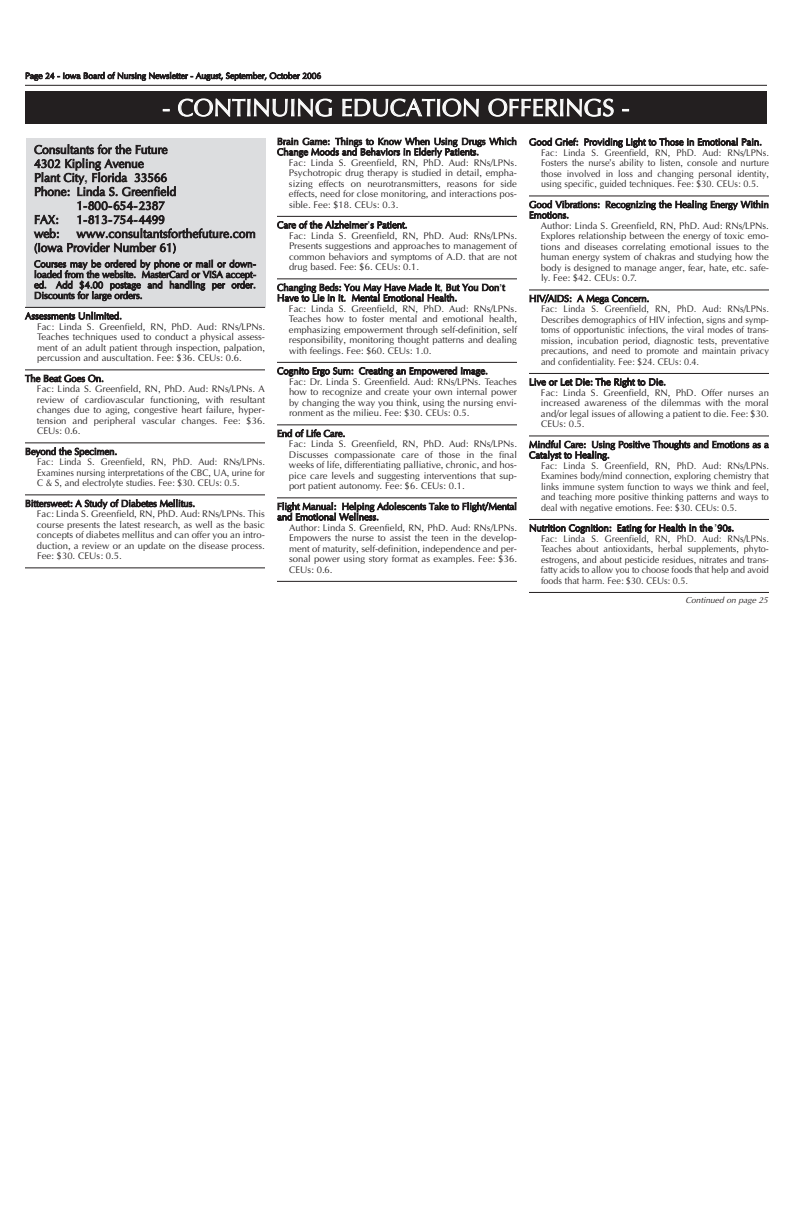
<style>
.page{position:relative;width:792px;height:1224px;background:#fff}
.page>*{position:absolute;margin:0;border:0;box-sizing:border-box;transform-origin:0 0}
.t1{font:24px "Interface S Si";color:#fff}
.t2{font:12px/14px "Interface S Si";color:#231f20}
.t3{font:9.5px/10.5px "Interface S Si";color:#231f20}
.t4{font:9.5px/10.5px "Interface S Si";color:#231f20;text-align:justify;scale:.95 1}
.t5{font:8.5px "Interface S Si";color:#231f20}
.t6{font:italic 8.5px "Interface S Si";color:#231f20}
.s1{font-family:"Helvetica";font-weight:700}
.s2{font-family:"Helvetica"}
</style>
<div class="page">
<hr style="left:25px;top:85px;width:742px;height:1px;background:#231f20">
<div style="left:25px;top:92px;width:742px;height:32px;background:#231f20"></div>
<div style="left:26px;top:138px;width:240px;height:169px;background:#dcdddf"></div>
<hr style="left:25px;top:307px;width:240px;height:1px;background:#231f20">
<hr style="left:25px;top:369px;width:240px;height:1px;background:#231f20">
<hr style="left:25px;top:442px;width:240px;height:1px;background:#231f20">
<hr style="left:25px;top:494px;width:240px;height:1px;background:#231f20">
<hr style="left:25px;top:567px;width:240px;height:1px;background:#231f20">
<hr style="left:277px;top:216px;width:240px;height:1px;background:#231f20">
<hr style="left:277px;top:278px;width:240px;height:1px;background:#231f20">
<hr style="left:277px;top:362px;width:240px;height:1px;background:#231f20">
<hr style="left:277px;top:424px;width:240px;height:1px;background:#231f20">
<hr style="left:277px;top:497px;width:240px;height:1px;background:#231f20">
<hr style="left:277px;top:581px;width:240px;height:1px;background:#231f20">
<hr style="left:529px;top:195px;width:240px;height:1px;background:#231f20">
<hr style="left:529px;top:289px;width:240px;height:1px;background:#231f20">
<hr style="left:529px;top:373px;width:240px;height:1px;background:#231f20">
<hr style="left:529px;top:435px;width:240px;height:1px;background:#231f20">
<hr style="left:529px;top:519px;width:240px;height:1px;background:#231f20">
<hr style="left:529px;top:592px;width:240px;height:1px;background:#231f20">
<p class="t5" style="left:25px;top:72px;width:298px">Page 24 - Iowa Board of Nursing Newsletter - August, September, October 2006</p>
<h1 class="t1" style="left:162px;top:98px;width:469px">- CONTINUING EDUCATION OFFERINGS -</h1>
<p class="t2" style="left:34px;top:143px;width:135px">Consultants for the Future</p>
<p class="t2" style="left:34px;top:157px;width:111px">4302 Kipling Avenue</p>
<p class="t2" style="left:34px;top:171px;width:135px">Plant City<span class="s1">,</span> Florida 33566</p>
<p class="t2" style="left:34px;top:185px;width:144px">Phone: Linda S. Greenfield</p>
<p class="t2" style="left:77px;top:199px;width:90px">1-800-654-2387</p>
<p class="t2" style="left:34px;top:213px;width:26px">FAX:</p>
<p class="t2" style="left:77px;top:213px;width:90px">1-813-754-4499</p>
<p class="t2" style="left:34px;top:227px;width:26px">web:</p>
<p class="t3" style="left:277px;top:137px;width:241px">Brain Game: Things to Know When Using Drugs Which<br>Change Moods and Behaviors in Elderly Patients.</p>
<p class="t3" style="left:289px;top:158px;width:230px;text-align:justify">Fac: Linda S. Greenfield<span class="s2">,</span> RN<span class="s2">,</span> PhD. Aud: RNs/LPNs.<br>Psychotropic drug therapy is studied in detail<span class="s2">,</span> empha&shy;sizing effects on neurotransmitters<span class="s2">,</span> reasons for side effects<span class="s2">,</span> need for close monitoring<span class="s2">,</span> and interactions pos&shy;sible. Fee: $18. CEUs: 0.3.</p>
<p class="t3" style="left:289px;top:220px;width:230px;text-indent:-12px">Care of the Alzheimer<span class="s1">’</span>s Patient.<br>Fac: Linda S. Greenfield<span class="s2">,</span> RN<span class="s2">,</span> PhD. Aud: RNs/LPNs.<br>Presents suggestions and approaches to management of common behaviors and symptoms of A.D. that are not drug based. Fee: $6. CEUs: 0.1.</p>
<p class="t3" style="left:277px;top:283px;width:229px">Changing Beds: You May Have Made It<span class="s1">,</span> But You Don<span class="s1">’</span>t<br>Have to Lie in It. Mental Emotional Health.</p>
<p class="t3" style="left:289px;top:304px;width:230px;text-align:justify">Fac: Linda S. Greenfield<span class="s2">,</span> RN<span class="s2">,</span> PhD. Aud: RNs/LPNs.<br>Teaches how to foster mental and emotional health<span class="s2">, </span>emphasizing empowerment through self-definition<span class="s2">,</span> self responsibility<span class="s2">,</span> monitoring thought patterns and dealing with feelings. Fee: $60. CEUs: 1.0.</p>
<p class="t3" style="left:289px;top:366px;width:230px;text-indent:-12px">Cognito Ergo Sum: Creating an Empowered Image.<br>Fac: Dr. Linda S. Greenfield. Aud: RNs/LPNs. Teaches how to recognize and create your own internal power by changing the way you think<span class="s2">,</span> using the nursing envi&shy;ronment as the milieu. Fee: $30. CEUs: 0.5.</p>
<p class="t3" style="left:289px;top:429px;width:230px;text-indent:-12px">End of Life Care.<br>Fac: Linda S. Greenfield<span class="s2">,</span> RN<span class="s2">,</span> PhD. Aud: RNs/LPNs.<br>Discusses compassionate care of those in the final weeks of life<span class="s2">,</span> differentiating palliative<span class="s2">,</span> chronic<span class="s2">,</span> and hos&shy;pice care levels and suggesting interventions that sup&shy;port patient autonomy. Fee: $6. CEUs: 0.1.</p>
<p class="t3" style="left:277px;top:502px;width:241px">Flight Manual: Helping Adolescents Take to Flight/Mental and Emotional Wellness.</p>
<p class="t3" style="left:289px;top:523px;width:230px;text-align:justify">Author: Linda S. Greenfield<span class="s2">,</span> RN<span class="s2">,</span> PhD. Aud: RNs/LPNs.<br>Empowers the nurse to assist the teen in the develop&shy;ment of maturity<span class="s2">,</span> self-definition<span class="s2">,</span> independence and per&shy;sonal power using story format as examples. Fee: $36.<br>CEUs: 0.6.</p>
<p class="t3" style="left:541px;top:137px;width:230px;text-indent:-12px">Good Grief: Providing Light to Those in Emotional Pain.<br>Fac: Linda S. Greenfield<span class="s2">,</span> RN<span class="s2">,</span> PhD. Aud: RNs/LPNs.<br>Fosters the nurse<span class="s2">’</span>s ability to listen<span class="s2">,</span> console and nurture those involved in loss and changing personal identity<span class="s2">, </span>using specific<span class="s2">,</span> guided techniques. Fee: $30. CEUs: 0.5.</p>
<p class="t3" style="left:529px;top:200px;width:241px">Good Vibrations: Recognizing the Healing Energy Within<br>Emotions.</p>
<p class="t3" style="left:541px;top:221px;width:230px;text-align:justify">Author: Linda S. Greenfield<span class="s2">,</span> RN<span class="s2">,</span> PhD. Aud: RNs/LPNs.<br>Explores relationship between the energy of toxic emo&shy;tions and diseases correlating emotional issues to the human energy system of chakras and studying how the body is designed to manage anger<span class="s2">,</span> fear<span class="s2">,</span> hate<span class="s2">,</span> etc. safe&shy;ly. Fee: $42. CEUs: 0.7.</p>
<p class="t3" style="left:541px;top:294px;width:230px;text-indent:-12px">HIV/AIDS: A Mega Concern.<br>Fac: Linda S. Greenfield<span class="s2">,</span> RN<span class="s2">,</span> PhD. Aud: RNs/LPNs.<br>Describes demographics of HIV infection<span class="s2">,</span> signs and symp&shy;toms of opportunistic infections<span class="s2">,</span> the viral modes of trans&shy;mission<span class="s2">,</span> incubation period<span class="s2">,</span> diagnostic tests<span class="s2">,</span> preventative precautions<span class="s2">,</span> and need to promote and maintain privacy and confidentiality. Fee: $24. CEUs: 0.4.</p>
<p class="t3" style="left:541px;top:377px;width:230px;text-indent:-12px">Live or Let Die: The Right to Die.<br>Fac: Linda S. Greenfield<span class="s2">,</span> RN<span class="s2">,</span> PhD. Offer nurses an increased awareness of the dilemmas with the moral and/or legal issues of allowing a patient to die. Fee: $30.<br>CEUs: 0.5.</p>
<p class="t3" style="left:529px;top:440px;width:241px">Mindful Care: Using Positive Thoughts and Emotions as a<br>Catalyst to Healing.</p>
<p class="t4" style="left:541px;top:461px;width:242px">Fac: Linda S. Greenfield<span class="s2">,</span> RN<span class="s2">,</span> PhD. Aud: RNs/LPNs.<br>Examines body/mind connection<span class="s2">,</span> exploring chemistry that links immune system function to ways we think and feel<span class="s2">, </span>and teaching more positive thinking patterns and ways to deal with negative emotions. Fee: $30. CEUs: 0.5.</p>
<p class="t3" style="left:541px;top:523px;width:230px;text-indent:-12px">Nutrition Cognition: Eating for Health in the <span class="s1">’</span>90s.<br>Fac: Linda S. Greenfield<span class="s2">,</span> RN<span class="s2">,</span> PhD. Aud: RNs/LPNs.<br>Teaches about antioxidants<span class="s2">,</span> herbal supplements<span class="s2">,</span> phyto&shy;estrogens<span class="s2">,</span> and about pesticide residues<span class="s2">,</span> nitrates and trans&shy;fatty acids to allow you to choose foods that help and avoid foods that harm. Fee: $30. CEUs: 0.5.</p>
<p class="t6" style="left:686px;top:596px;width:86px">Continued on page 25</p>
<p class="t2" style="left:34px;top:227px;width:223px;text-indent:43px">www.consultantsforthefuture.com (Iowa Provider Number 61)</p>
<p class="t3" style="left:34px;top:259px;width:224px;text-align:justify">Courses may be ordered by phone or mail or down&shy;loaded from the website. MasterCard or VISA accept&shy;ed. Add $4.00 postage and handling per order.<br>Discounts for large orders.</p>
<p class="t3" style="left:37px;top:311px;width:230px;text-indent:-12px">Assessments Unlimited.<br>Fac: Linda S. Greenfield<span class="s2">,</span> RN<span class="s2">,</span> PhD. Aud: RNs/LPNs.<br>Teaches techniques used to conduct a physical assess&shy;ment of an adult patient through inspection<span class="s2">,</span> palpation<span class="s2">, </span>percussion and auscultation. Fee: $36. CEUs: 0.6.</p>
<p class="t3" style="left:37px;top:374px;width:230px;text-indent:-12px">The Beat Goes On.<br>Fac: Linda S. Greenfield<span class="s2">,</span> RN<span class="s2">,</span> PhD. Aud: RNs/LPNs. A review of cardiovascular functioning<span class="s2">,</span> with resultant changes due to aging<span class="s2">,</span> congestive heart failure<span class="s2">,</span> hyper&shy;tension and peripheral vascular changes. Fee: $36.<br>CEUs: 0.6.</p>
<p class="t3" style="left:37px;top:447px;width:229px;text-indent:-12px">Beyond the Specimen.<br>Fac: Linda S. Greenfield<span class="s2">,</span> RN<span class="s2">,</span> PhD. Aud: RNs/LPNs.<br>Examines nursing interpretations of the CBC<span class="s2">,</span> UA<span class="s2">,</span> urine for C &amp; S<span class="s2">,</span> and electrolyte studies. Fee: $30. CEUs: 0.5.</p>
<p class="t3" style="left:37px;top:499px;width:230px;text-indent:-12px">Bittersweet: A Study of Diabetes Mellitus.<br>Fac: Linda S. Greenfield<span class="s2">,</span> RN<span class="s2">,</span> PhD. Aud: RNs/LPNs. This course presents the latest research<span class="s2">,</span> as well as the basic concepts of diabetes mellitus and can offer you an intro&shy;duction<span class="s2">,</span> a review or an update on the disease process.<br>Fee: $30. CEUs: 0.5.</p>
</div>
